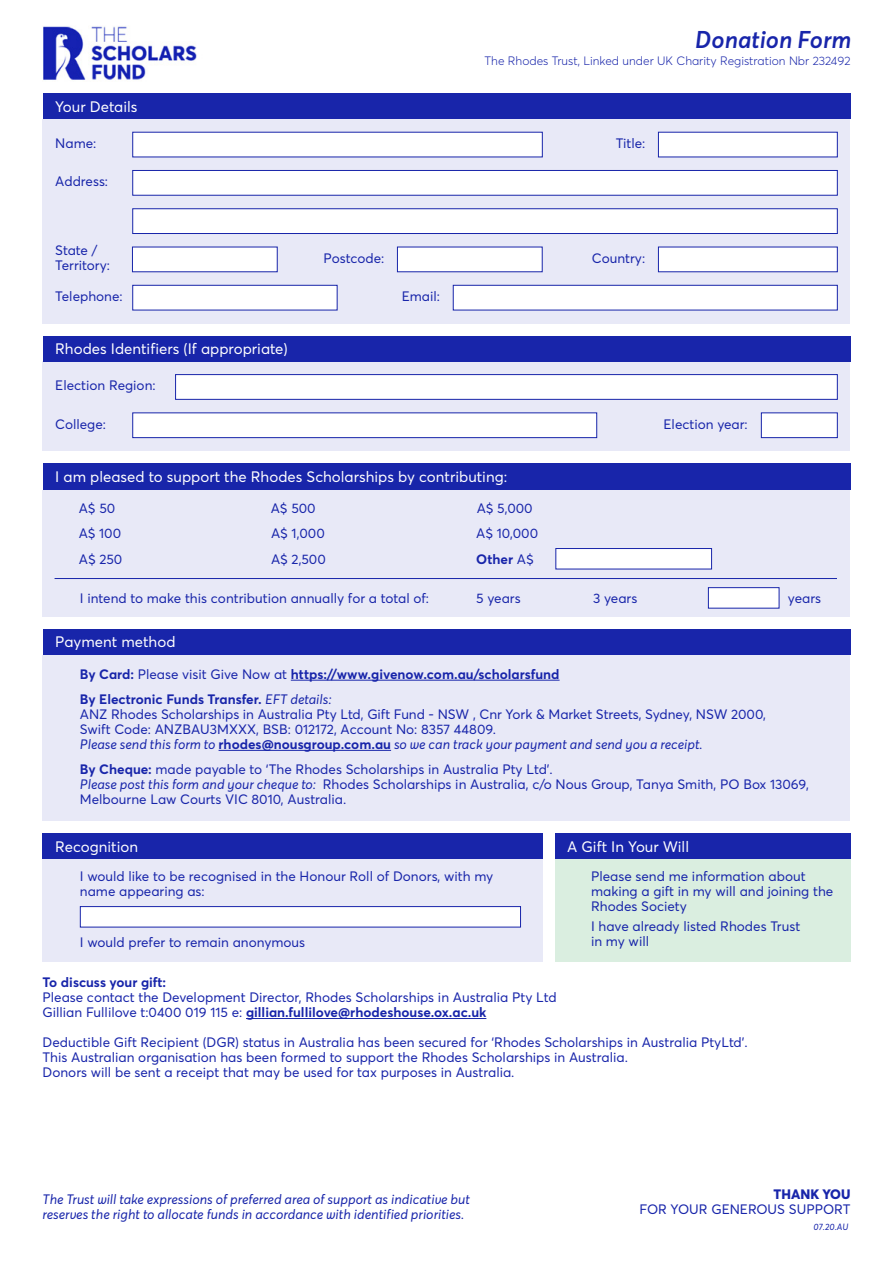
<style>
.page{position:relative;width:893px;height:1263px;background:#fff}
.page>*{position:absolute;margin:0;border:0;box-sizing:border-box;transform-origin:0 0}
.t1{font:italic 600 24px "Averta";color:#1825aa}
.t2{font:15px "Averta";color:#fff}
.Body___p{font:13.5px/15px "Averta";color:#1825aa}
.Body___p-2{font:italic 13.5px/15px "Averta";color:#1825aa}
.Body___p-3{font:700 13.5px "Averta";color:#1825aa}
.Body_right_align___p{font:13.5px "Averta";color:#1825aa}
.Small_text___p{font:300 12px "Averta";color:#1825aa}
.t3{font:italic 9px "Averta";color:#1825aa}
.s1{font-weight:400}
.s2{font-weight:400;font-style:italic}
.s3{font-weight:700;font-style:normal}
.s4{font-weight:700}
.s5{font-style:italic}
.s6{font-weight:800}
</style>
<div class="page">
<div style="left:43px;top:119px;width:807px;height:204px;background:#e8e9f7"></div>
<div style="left:43px;top:94px;width:807px;height:25px;background:#1825aa"></div>
<div style="left:43px;top:361px;width:807px;height:90px;background:#e8e9f7"></div>
<div style="left:43px;top:336px;width:807px;height:25px;background:#1825aa"></div>
<div style="left:43px;top:490px;width:807px;height:127px;background:#e8e9f7"></div>
<div style="left:43px;top:463px;width:807px;height:27px;background:#1825aa"></div>
<div style="left:43px;top:859px;width:500px;height:102px;background:#e8e9f7"></div>
<div style="left:43px;top:833px;width:500px;height:26px;background:#1825aa"></div>
<div style="left:555px;top:859px;width:295px;height:102px;background:#daeee0"></div>
<div style="left:555px;top:833px;width:295px;height:26px;background:#1825aa"></div>
<hr style="left:55px;top:578px;width:782px;height:1px;background:#1825aa">
<div style="left:43px;top:655px;width:807px;height:166px;background:#e8e9f7"></div>
<div style="left:43px;top:629px;width:807px;height:26px;background:#1825aa"></div>
<img style="left:43px;top:26px;width:154px;height:54px">
<hr style="left:219px;top:750px;width:172px;height:1px;background:#1825aa">
<hr style="left:291px;top:680px;width:269px;height:1px;background:#1825aa">
<hr style="left:246px;top:1018px;width:240px;height:1px;background:#1825aa">
<div style="left:132px;top:132px;width:411px;height:25px;background:#fff"></div>
<div style="left:658px;top:132px;width:180px;height:25px;background:#fff"></div>
<div style="left:658px;top:247px;width:180px;height:25px;background:#fff"></div>
<div style="left:132px;top:247px;width:146px;height:25px;background:#fff"></div>
<div style="left:132px;top:285px;width:206px;height:25px;background:#fff;border:1px solid #1825aa"></div>
<div style="left:453px;top:285px;width:385px;height:25px;background:#fff;border:1px solid #1825aa"></div>
<div style="left:397px;top:247px;width:146px;height:25px;background:#fff"></div>
<div style="left:132px;top:170px;width:706px;height:26px;background:#fff;border:1px solid #1825aa"></div>
<div style="left:132px;top:208px;width:706px;height:26px;background:#fff;border:1px solid #1825aa"></div>
<div style="left:175px;top:374px;width:663px;height:26px;background:#fff;border:1px solid #1825aa"></div>
<div style="left:132px;top:412px;width:465px;height:26px;background:#fff;border:1px solid #1825aa"></div>
<div style="left:761px;top:412px;width:77px;height:26px;background:#fff;border:1px solid #1825aa"></div>
<svg style="left:555px;top:548px;width:157px;height:22px;background:#e6e8f6"></svg>
<svg style="left:708px;top:587px;width:72px;height:22px;background:#e4e5f5"></svg>
<svg style="left:80px;top:906px;width:441px;height:22px;background:#e8e9f6"></svg>
<h2 class="t2" style="left:55px;top:97px;width:84px">Your Details</h2>
<h1 class="t1" style="left:695px;top:25px;width:158px">Donation Form</h1>
<p class="Small_text___p" style="left:484px;top:53px;width:367px">The Rhodes Trust, Linked under UK Charity Registration Nbr 232492</p>
<p class="Body___p" style="left:55px;top:136px;width:43px">Name:</p>
<p class="Body_right_align___p" style="left:616px;top:135px;width:31px">Title:</p>
<p class="Body___p" style="left:55px;top:174px;width:54px">Address:</p>
<p class="Body___p" style="left:55px;top:243px;width:56px">State /<br>Territory:</p>
<p class="Body_right_align___p" style="left:323px;top:250px;width:62px">Postcode:</p>
<p class="Body___p" style="left:592px;top:250px;width:55px">Country:</p>
<p class="Body___p" style="left:55px;top:289px;width:69px">Telephone:</p>
<p class="Body_right_align___p" style="left:402px;top:288px;width:40px">Email:</p>
<h2 class="t2" style="left:55px;top:340px;width:234px">Rhodes Identifiers (If appropriate)</h2>
<p class="Body___p" style="left:55px;top:378px;width:102px">Election Region:</p>
<p class="Body___p" style="left:55px;top:416px;width:52px">College:</p>
<h2 class="t2" style="left:55px;top:467px;width:453px">I am pleased to support the Rhodes Scholarships by contributing:</h2>
<p class="Body___p" style="left:79px;top:501px;width:38px">A$ 50</p>
<p class="Body_right_align___p" style="left:664px;top:416px;width:86px">Election year:</p>
<p class="Body___p" style="left:271px;top:501px;width:46px">A$ 500</p>
<p class="Body___p" style="left:477px;top:501px;width:58px">A$ 5,000</p>
<p class="Body___p-3" style="left:476px;top:551px;width:59px">Other <span class="s1">A$</span></p>
<p class="Body___p" style="left:271px;top:521px;width:56px;line-height:25.5px">A$ 1,000<br>A$ 2,500</p>
<p class="Body___p" style="left:80px;top:590px;width:351px">I intend to make this contribution annually for a total of:</p>
<p class="Body___p" style="left:476px;top:590px;width:46px">5 years</p>
<p class="Body___p" style="left:593px;top:590px;width:46px">3 years</p>
<p class="Body___p" style="left:788px;top:590px;width:35px">years</p>
<p class="Body___p" style="left:476px;top:526px;width:63px">A$ 10,000</p>
<p class="Body___p" style="left:79px;top:526px;width:44px">A$ 100</p>
<p class="Body___p" style="left:79px;top:552px;width:45px">A$ 250</p>
<h2 class="t2" style="left:55px;top:633px;width:122px">Payment method</h2>
<p class="Body___p-3" style="left:80px;top:666px;width:481px">By Card: <span class="s1">Please visit Give Now at</span> https://www.givenow.com.au/scholarsfund</p>
<p class="Body___p-3" style="left:80px;top:691px;width:253px">By Electronic Funds Transfer. <span class="s2">EFT details:</span></p>
<p class="Body___p" style="left:80px;top:707px;width:688px">ANZ Rhodes Scholarships in Australia Pty Ltd, Gift Fund - NSW , Cnr York &amp; Market Streets, Sydney, NSW 2000,</p>
<p class="Body___p" style="left:80px;top:722px;width:418px">Swift Code: ANZBAU3MXXX, BSB: 012172, Account No: 8357 44809.</p>
<p class="Body___p-2" style="left:80px;top:737px;width:624px">Please send this form to <span class="s3">rhodes@nousgroup.com.au</span> so we can track your payment and send you a receipt.</p>
<p class="Body___p" style="left:80px;top:762px;width:474px"><span class="s4">By Cheque:</span> made payable to ‘The Rhodes Scholarships in Australia Pty Ltd’.</p>
<p class="Body___p" style="left:80px;top:777px;width:730px"><span class="s5">Please post this form and your cheque to:</span> Rhodes Scholarships in Australia, c/o Nous Group, Tanya Smith, PO Box 13069,<br>Melbourne Law Courts VIC 8010, Australia.</p>
<h2 class="t2" style="left:55px;top:837px;width:84px">Recognition</h2>
<p class="Body___p" style="left:80px;top:869px;width:415px">I would like to be recognised in the Honour Roll of Donors, with my name appearing as:</p>
<p class="Body___p" style="left:80px;top:934px;width:227px">I would prefer to remain anonymous</p>
<h2 class="t2" style="left:567px;top:837px;width:123px">A Gift In Your Will</h2>
<p class="Body___p" style="left:591px;top:869px;width:244px">Please send me information about making a gift in my will and joining the<br>Rhodes Society</p>
<p class="Body___p" style="left:591px;top:919px;width:211px">I have already listed Rhodes Trust in my will</p>
<p class="Body___p" style="left:43px;top:975px;width:516px"><span class="s4">To discuss your gift:<br></span>Please contact the Development Director, Rhodes Scholarships in Australia Pty Ltd<br>Gillian Fullilove t:0400 019 115 e: <span class="s4">gillian.fullilove@rhodeshouse.ox.ac.uk</span></p>
<p class="Body___p" style="left:43px;top:1035px;width:707px">Deductible Gift Recipient (DGR) status in Australia has been secured for ‘Rhodes Scholarships in Australia PtyLtd’.<br>This Australian organisation has been formed to support the Rhodes Scholarships in Australia.<br>Donors will be sent a receipt that may be used for tax purposes in Australia.</p>
<p class="Body___p-2" style="left:43px;top:1191px;width:429px">The Trust will take expressions of preferred area of support as indicative but reserves the right to allocate funds in accordance with identified priorities.</p>
<p class="Body___p" style="left:639px;top:1186px;width:212px;text-align:right"><span class="s6">THANK YOU<br></span>FOR YOUR GENEROUS SUPPORT</p>
<p class="t3" style="left:813px;top:1222px;width:37px">07.20.AU</p>
</div>
